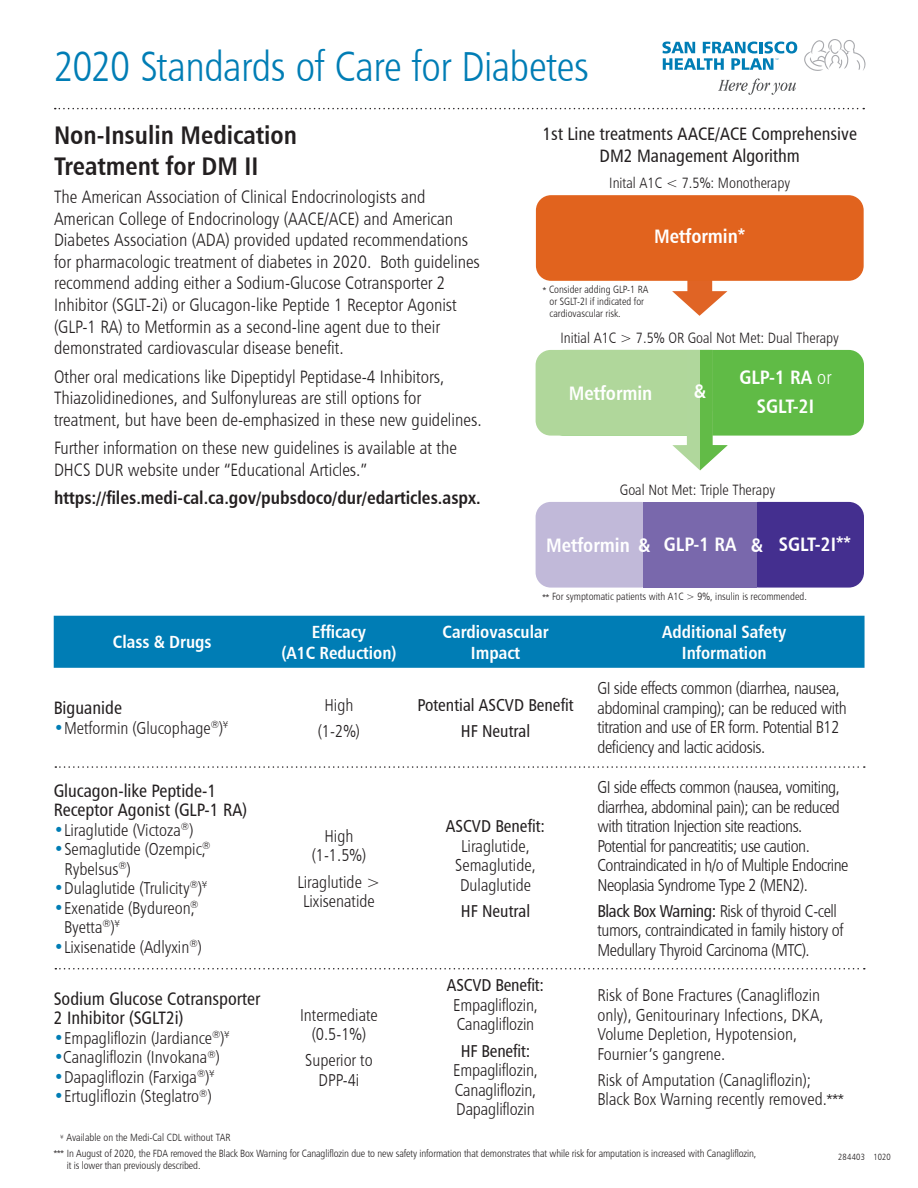
<style>
.page{position:relative;width:918px;height:1188px;background:#fff}
.page>*{position:absolute;margin:0;border:0;box-sizing:border-box;transform-origin:0 0}
.t1{font:42px "Humanist 777 BT Light Condensed B";letter-spacing:-.01em;color:#007db5}
.t2{font:25.5px/30.6px "Humanist 777 BT Bold Condensed B";color:#231f20}
.t3{font:19.5px/28.8px "Humanist 777 BT Bold Condensed B";color:#fff;text-align:center}
.t4{font:18px/21.6px "Humanist 777 BT Light Condensed B";color:#231f20}
.t5{font:18px/19.5px "Humanist 777 BT Roman Condensed B";color:#231f20}
.t6{font:18px "Humanist 777 BT Bold Condensed B";color:#231f20}
.t7{font:17.7px/21px "Humanist 777 BT Bold Condensed B";color:#fff;text-align:center}
.t8{font:17.25px/19.5px "Humanist 777 BT Light Condensed B";letter-spacing:-.01em;color:#231f20}
.t9{font:17.25px/19.5px "Humanist 777 BT Light Condensed B";letter-spacing:-.03em;color:#231f20}
.t10{font:17.25px "Humanist 777 BT Roman Condensed B";color:#231f20}
.t11{font:15px "Humanist 777 BT Light Condensed B";color:#231f20}
.t12{font:10.5px/12px "Humanist 777 BT Light Condensed B";letter-spacing:-.01em;color:#231f20}
.t13{font:9px "Humanist 777 BT Light Condensed B";letter-spacing:.01em;color:#231f20}
.s1{font-family:"Humanist 777 BT Light Condensed B"}
.s2{color:#007db5}
.s3{font-family:"Humanist 777 BT Roman Condensed B"}
</style>
<div class="page">
<svg style="left:55px;top:108px;width:809px;height:1px"></svg>
<div style="left:548px;top:350px;width:316px;height:86px;background:#60bb46;border-radius:15px"></div>
<div style="left:536px;top:350px;width:164px;height:86px;background:#b0d79b;border-radius:15px"></div>
<svg style="left:672px;top:350px;width:56px;height:120px"></svg>
<svg style="left:662px;top:42px;width:135px;height:28px"></svg>
<svg style="left:718px;top:79px;width:78px;height:16px"></svg>
<svg style="left:804px;top:39px;width:62px;height:32px"></svg>
<div style="left:54px;top:616px;width:811px;height:52px;background:#007db5"></div>
<svg style="left:672px;top:281px;width:55px;height:35px"></svg>
<div style="left:536px;top:195px;width:328px;height:86px;background:#e1631e;border-radius:15px"></div>
<svg style="left:55px;top:766px;width:810px;height:2px"></svg>
<svg style="left:55px;top:968px;width:810px;height:2px"></svg>
<div style="left:744px;top:502px;width:120px;height:86px;background:#442f8f;border-radius:15px"></div>
<div style="left:536px;top:502px;width:120px;height:86px;background:#c1b9d9;border-radius:15px"></div>
<div style="left:643px;top:502px;width:113px;height:86px;background:#7968ac"></div>
<h1 class="t1" style="left:54px;top:40px;width:537px">2020 Standards of Care for Diabetes</h1>
<p class="t2" style="left:54px;top:119px;width:245px">Non-Insulin Medication<br>Treatment for DM II</p>
<p class="t4" style="left:54px;top:186px;width:427px">The American Association of Clinical Endocrinologists and American College of Endocrinology (AACE/ACE) and American Diabetes Association (ADA) provided updated recommendations for pharmacologic treatment of diabetes in 2020. Both guidelines recommend adding either a Sodium-Glucose Cotransporter 2<br>Inhibitor (SGLT-2i) or Glucagon-like Peptide 1 Receptor Agonist (GLP-1 RA) to Metformin as a second-line agent due to their demonstrated cardiovascular disease benefit.</p>
<p class="t4" style="left:54px;top:365px;width:429px">Other oral medications like Dipeptidyl Peptidase-4 Inhibitors,<br>Thiazolidinediones, and Sulfonylureas are still options for treatment, but have been de-emphasized in these new guidelines.</p>
<p class="t4" style="left:54px;top:437px;width:404px">Further information on these new guidelines is available at the<br>DHCS DUR website under “Educational Articles.”</p>
<p class="t6" style="left:54px;top:487px;width:428px">https://files.medi-cal.ca.gov/pubsdoco/dur/edarticles.aspx.</p>
<p class="t5" style="left:542px;top:123px;width:316px;line-height:21.6px;text-align:center">1st Line treatments AACE/ACE Comprehensive<br>DM2 Management Algorithm</p>
<p class="t11" style="left:609px;top:174px;width:182px">Inital A1C &lt; 7.5%: Monotherapy</p>
<p class="t3" style="left:654px;top:221px;width:93px">Metformin*</p>
<p class="t12" style="left:550px;top:283px;width:100px;text-indent:-7px">* Consider adding GLP-1 RA or SGLT-2I if indicated for cardiovascular risk.</p>
<p class="t11" style="left:561px;top:329px;width:280px">Initial A1C &gt; 7.5% OR Goal Not Met: Dual Therapy</p>
<p class="t3" style="left:569px;top:378px;width:85px">Metformin</p>
<p class="t3" style="left:694px;top:377px;width:13px">&amp;</p>
<p class="t3" style="left:740px;top:363px;width:93px">GLP-1 RA <span class="s1">or<br></span>SGLT-2I</p>
<p class="t11" style="left:620px;top:480px;width:157px">Goal Not Met: Triple Therapy</p>
<p class="t3" style="left:546px;top:530px;width:106px">Metformin &amp;</p>
<p class="t3" style="left:664px;top:530px;width:74px">GLP-1 RA</p>
<p class="t3" style="left:751px;top:530px;width:13px">&amp;</p>
<p class="t3" style="left:779px;top:529px;width:74px">SGLT-2I**</p>
<p class="t12" style="left:543px;top:591px;width:266px">** For symptomatic patients with A1C &gt; 9%, insulin is recommended.</p>
<p class="t7" style="left:113px;top:631px;width:100px">Class &amp; Drugs</p>
<p class="t5" style="left:54px;top:698px;width:70px">Biguanide</p>
<p class="t8" style="left:54px;top:718px;width:176px"><span class="s2">•</span>Metformin (Glucophage<sup>®</sup>)<sup>¥</sup></p>
<p class="t5" style="left:54px;top:780px;width:195px">Glucagon-like Peptide-1<br>Receptor Agonist (GLP-1 RA)</p>
<p class="t8" style="left:54px;top:820px;width:141px"><span class="s2">•</span>Liraglutide (Victoza<sup>®</sup>)</p>
<p class="t8" style="left:64px;top:839px;width:148px;text-indent:-11px"><span class="s2">•</span>Semaglutide (Ozempic,<sup>®<br></sup>Rybelsus<sup>®</sup>)</p>
<p class="t8" style="left:54px;top:878px;width:155px"><span class="s2">•</span>Dulaglutide (Trulicity<sup>®</sup>)<sup>¥</sup></p>
<p class="t8" style="left:64px;top:898px;width:136px;text-indent:-10px"><span class="s2">•</span>Exenatide (Bydureon,<sup>®<br></sup>Byetta<sup>®</sup>)<sup>¥</sup></p>
<p class="t8" style="left:54px;top:937px;width:150px"><span class="s2">•</span>Lixisenatide (Adlyxin<sup>®</sup>)</p>
<p class="t5" style="left:54px;top:989px;width:208px">Sodium Glucose Cotransporter<br>2 Inhibitor (SGLT2i)</p>
<p class="t8" style="left:54px;top:1028px;width:177px"><span class="s2">•</span>Empagliflozin (Jardiance<sup>®</sup>)<sup>¥</sup></p>
<p class="t8" style="left:54px;top:1047px;width:168px"><span class="s2">•</span>Canagliflozin (Invokana<sup>®</sup>)</p>
<p class="t8" style="left:54px;top:1067px;width:162px"><span class="s2">•</span>Dapagliflozin (Farxiga<sup>®</sup>)<sup>¥</sup></p>
<p class="t8" style="left:54px;top:1086px;width:160px"><span class="s2">•</span>Ertugliflozin (Steglatro<sup>®</sup>)</p>
<p class="t7" style="left:312px;top:621px;width:56px">Efficacy</p>
<p class="t7" style="left:281px;top:642px;width:117px">(A1C Reduction)</p>
<p class="t8" style="left:324px;top:695px;width:30px">High</p>
<p class="t8" style="left:318px;top:721px;width:44px">(1-2%)</p>
<p class="t8" style="left:324px;top:826px;width:30px">High</p>
<p class="t8" style="left:312px;top:845px;width:56px">(1-1.5%)</p>
<p class="t8" style="left:298px;top:872px;width:84px;text-align:center">Liraglutide &gt;<br>Lixisenatide</p>
<p class="t8" style="left:300px;top:1005px;width:79px">Intermediate</p>
<p class="t8" style="left:312px;top:1024px;width:56px">(0.5-1%)</p>
<p class="t8" style="left:305px;top:1050px;width:69px;text-align:center">Superior to<br>DPP-4i</p>
<p class="t7" style="left:443px;top:621px;width:107px">Cardiovascular<br>Impact</p>
<p class="t7" style="left:662px;top:621px;width:125px">Additional Safety<br>Information</p>
<p class="t10" style="left:418px;top:694px;width:158px">Potential ASCVD Benefit</p>
<p class="t10" style="left:461px;top:720px;width:71px">HF Neutral</p>
<p class="t8" style="left:446px;top:816px;width:101px;text-align:center"><span class="s3">ASCVD Benefit:<br></span>Liraglutide,<br>Semaglutide,<br>Dulaglutide</p>
<p class="t10" style="left:461px;top:900px;width:71px">HF Neutral</p>
<p class="t8" style="left:447px;top:975px;width:99px;text-align:center"><span class="s3">ASCVD Benefit:<br></span>Empagliflozin,<br>Canagliflozin</p>
<p class="t8" style="left:453px;top:1041px;width:86px;text-align:center"><span class="s3">HF Benefit:<br></span>Empagliflozin,<br>Canagliflozin,<br>Dapagliflozin</p>
<p class="t8" style="left:598px;top:678px;width:251px">GI side effects common (diarrhea, nausea, abdominal cramping); can be reduced with titration and use of ER form. Potential B12 deficiency and lactic acidosis.</p>
<p class="t9" style="left:598px;top:777px;width:252px">GI side effects common (nausea, vomiting, diarrhea, abdominal pain); can be reduced with titration Injection site reactions.<br>Potential for pancreatitis; use caution.<br>Contraindicated in h/o of Multiple Endocrine Neoplasia Syndrome Type 2 (MEN2).</p>
<p class="t8" style="left:598px;top:901px;width:248px"><span class="s3">Black Box Warning:</span> Risk of thyroid C-cell tumors, contraindicated in family history of<br>Medullary Thyroid Carcinoma (MTC).</p>
<p class="t8" style="left:598px;top:985px;width:228px">Risk of Bone Fractures (Canagliflozin only), Genitourinary Infections, DKA, Volume Depletion, Hypotension, Fournier’s gangrene.</p>
<p class="t8" style="left:598px;top:1070px;width:248px">Risk of Amputation (Canagliflozin);<br>Black Box Warning recently removed.***</p>
<p class="t12" style="left:61px;top:1132px;width:171px"><sup>¥</sup> Available on the Medi-Cal CDL without TAR</p>
<p class="t12" style="left:67px;top:1147px;width:691px;text-indent:-13px">*** In August of 2020, the FDA removed the Black Box Warning for Canagliflozin due to new safety information that demonstrates that while risk for amputation is increased with Canagliflozin, it is lower than previously described.</p>
<p class="t13" style="left:838px;top:1151px;width:54px">284403 1020</p>
</div>
